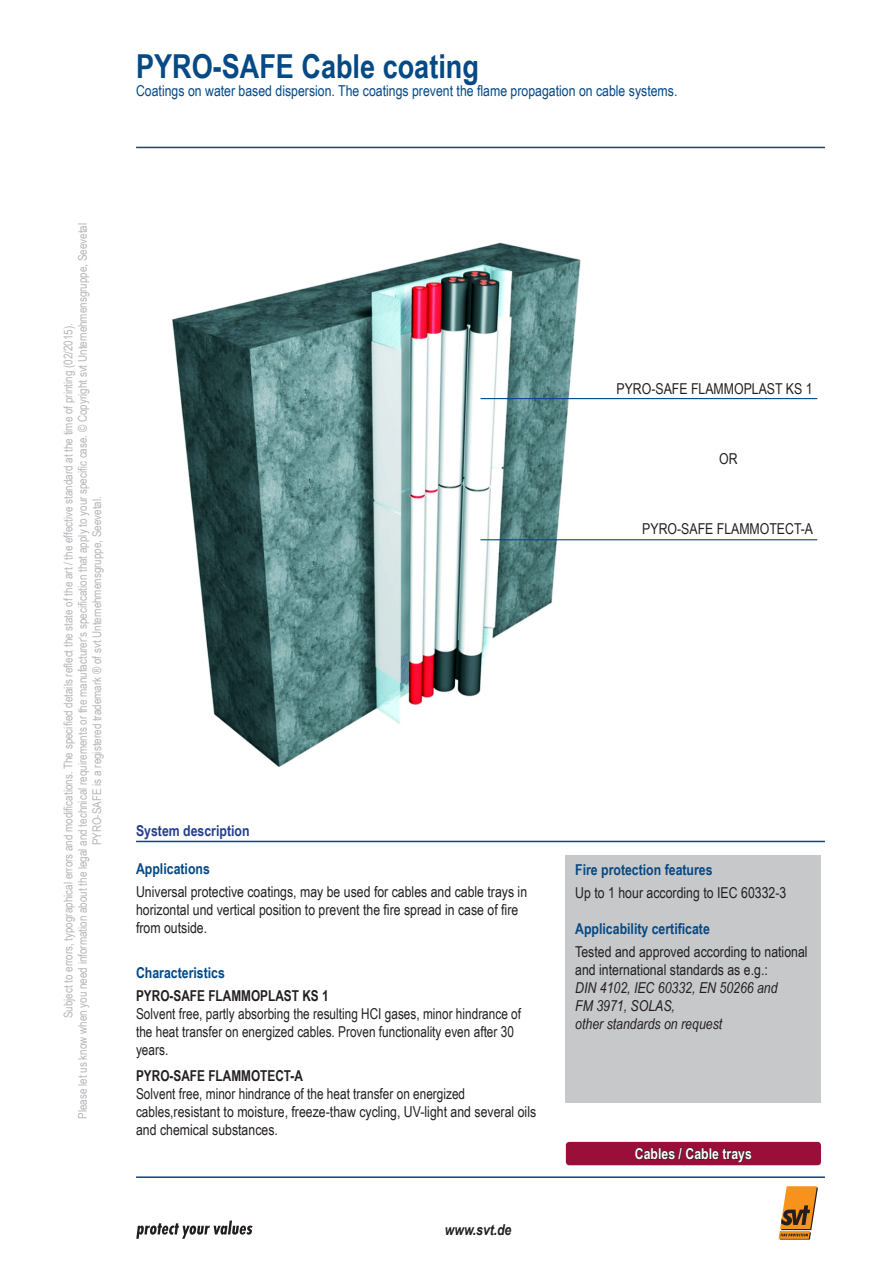
<style>
.page{position:relative;width:893px;height:1263px;background:#fff}
.page>*{position:absolute;margin:0;border:0;box-sizing:border-box;transform-origin:0 0}
.t1{font:700 33px "Arial Narrow";color:#054985}
.t2{font:15px/18px "Arial Narrow";color:#231f20}
.t3{font:15px/18px "Arial Narrow";color:#231f20;scale:.96 1}
.t4{font:15px "Arial Narrow";color:#054985}
.t5{font:700 15px "Arial Narrow";color:#054985}
.t6{font:italic 15px/18px "Arial Narrow";color:#231f20}
.t7{font:700 15px "Arial Narrow";color:#231f20;scale:.96 1}
.t8{font:700 15px "Arial Narrow";color:#253f8e}
.t9{font:700 15px "Arial Narrow";color:#fff}
.t10{font:italic 700 15px "Arial Narrow";color:#231f20}
.t11{font:12px/14.4px "Arial Narrow";color:#b4b5b8;text-align:center}
</style>
<div class="page">
<hr style="left:136px;top:147px;width:689px;height:1px;background:#054985">
<svg style="left:779px;top:1186px;width:39px;height:53px"></svg>
<svg style="left:136px;top:1220px;width:117px;height:19px"></svg>
<hr style="left:136px;top:1176px;width:689px;height:2px;background:#054985">
<img style="left:172px;top:242px;width:486px;height:526px">
<div style="left:566px;top:855px;width:255px;height:247px;background:#c7c8ca"></div>
<hr style="left:480px;top:398px;width:337px;height:1px;background:#054985">
<hr style="left:136px;top:841px;width:689px;height:1px;background:#054985">
<hr style="left:480px;top:539px;width:337px;height:1px;background:#054985">
<div style="left:566px;top:1142px;width:255px;height:23px;background:#990f39;border-radius:3px"></div>
<svg style="left:635px;top:1148px;width:117px;height:14px"></svg>
<h1 class="t1" style="left:136px;top:41px;width:344px">PYRO-SAFE Cable coating</h1>
<p class="t4" style="left:136px;top:80px;width:543px">Coatings on water based dispersion. The coatings prevent the flame propagation on cable systems.</p>
<p class="t11" style="left:61px;top:1119px;width:897px;rotate:-90deg">Subject to errors, typographical errors and modifications. The specified details reflect the state of the art / the effective standard at the time of printing (02/2015).<br>Please let us know when you need information about the legal and technical requirements or the manufacturer‘s specification that apply to your specific case. © Copyright svt Unternehmensgruppe, Seevetal<br>PYRO-SAFE is a registered trademark ® of svt Unternehmensgruppe, Seevetal.</p>
<p class="t8" style="left:136px;top:819px;width:115px">System description</p>
<p class="t5" style="left:136px;top:857px;width:75px">Applications</p>
<p class="t2" style="left:136px;top:882px;width:393px">Universal protective coatings, may be used for cables and cable trays in horizontal und vertical position to prevent the fire spread in case of fire from outside.</p>
<p class="t5" style="left:136px;top:961px;width:90px">Characteristics</p>
<p class="t7" style="left:136px;top:984px;width:202px">PYRO-SAFE FLAMMOPLAST KS 1</p>
<p class="t3" style="left:136px;top:1004px;width:403px">Solvent free, partly absorbing the resulting HCI gases, minor hindrance of the heat transfer on energized cables. Proven functionality even after 30 years.</p>
<p class="t7" style="left:136px;top:1065px;width:175px">PYRO-SAFE FLAMMOTECT-A</p>
<p class="t3" style="left:136px;top:1084px;width:418px">Solvent free, minor hindrance of the heat transfer on energized cables,resistant to moisture, freeze-thaw cycling, UV-light and several oils and chemical substances.</p>
<p class="t10" style="left:445px;top:1218px;width:68px">www.svt.de</p>
<p class="t2" style="left:616px;top:379px;width:197px">PYRO-SAFE FLAMMOPLAST KS 1</p>
<p class="t2" style="left:719px;top:449px;width:20px">OR</p>
<p class="t2" style="left:642px;top:519px;width:172px">PYRO-SAFE FLAMMOTECT-A</p>
<p class="t5" style="left:575px;top:858px;width:139px">Fire protection features</p>
<p class="t2" style="left:575px;top:883px;width:213px">Up to 1 hour according to IEC 60332-3</p>
<p class="t5" style="left:575px;top:917px;width:136px">Applicability certificate</p>
<p class="t2" style="left:575px;top:942px;width:234px">Tested and approved according to national and international standards as e.g.:</p>
<p class="t6" style="left:575px;top:978px;width:204px">DIN 4102, IEC 60332, EN 50266 and<br>FM 3971, SOLAS,<br>other standards on request</p>
<p class="t9" style="left:635px;top:1142px;width:119px">Cables / Cable trays</p>
</div>
